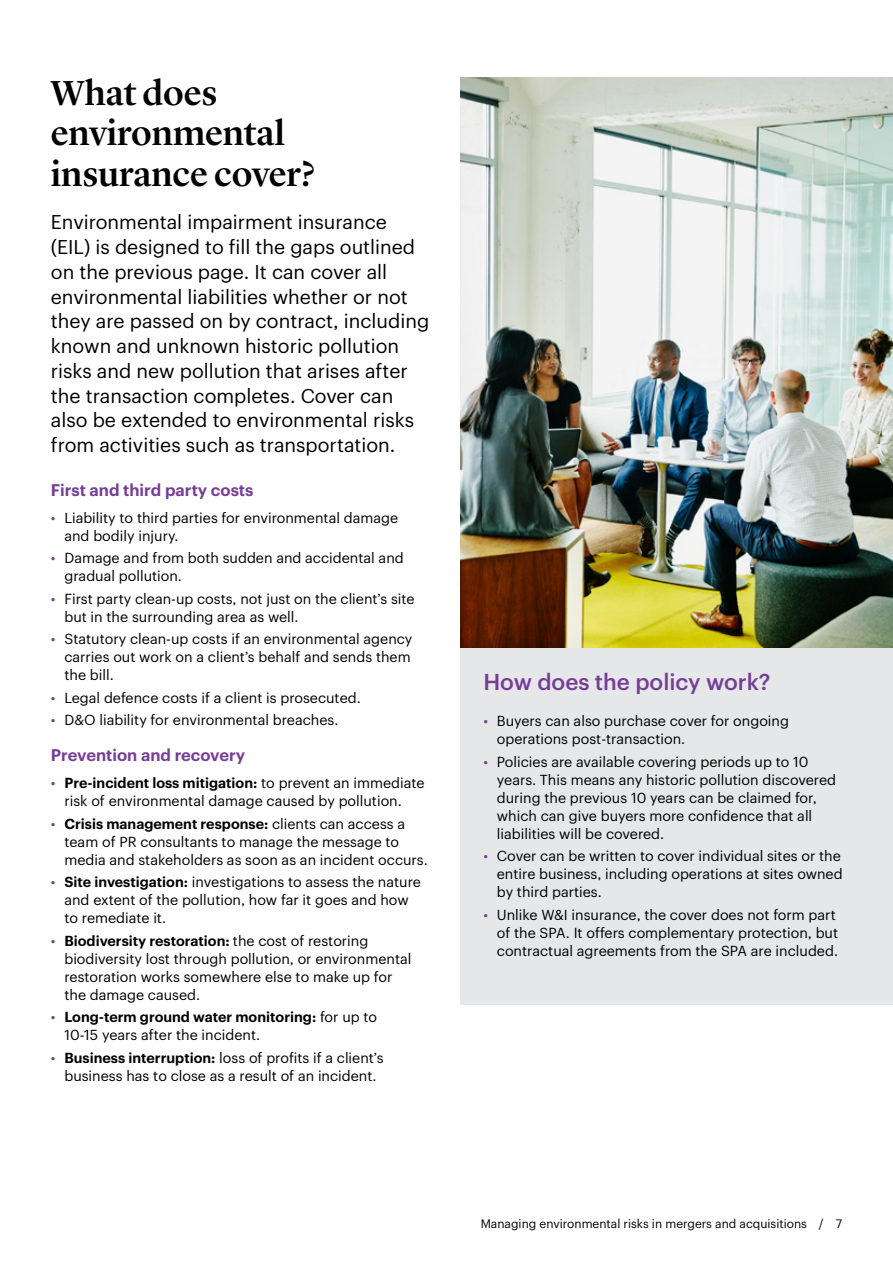
<style>
.page{position:relative;width:893px;height:1263px;background:#fff}
.page>*{position:absolute;margin:0;border:0;box-sizing:border-box;transform-origin:0 0}
.t1{font:500 36px/40.5px "Lyon Display";color:#000}
.t2{font:500 22.5px "Graphik";color:#763d97}
.t3{font:19.5px/24.8px "Graphik";color:#000}
.t4{font:600 16.5px "Graphik";color:#763d97}
.t5{font:14.25px/18px "Graphik";color:#000}
.t6{font:12px "Graphik";color:#000}
.s1{color:#763d97}
.s2{font-weight:600}
</style>
<div class="page">
<div style="left:515px;top:647px;width:378px;height:358px;background:#e6e7e8"></div>
<div style="left:460px;top:647px;width:407px;height:358px;background:#e6e7e8"></div>
<img style="left:460px;top:78px;width:433px;height:569px">
<h1 class="t1" style="left:51px;top:70px;width:266px">What does environmental insurance cover?</h1>
<p class="t3" style="left:51px;top:208px;width:380px">Environmental impairment insurance (EIL) is designed to fill the gaps outlined on the previous page. It can cover all environmental liabilities whether or not they are passed on by contract, including known and unknown historic pollution risks and new pollution that arises after the transaction completes. Cover can also be extended to environmental risks from activities such as transportation.</p>
<p class="t4" style="left:51px;top:477px;width:204px">First and third party costs</p>
<p class="t5" style="left:64px;top:507px;width:335px;text-indent:-13px"><span class="s1">•</span> Liability to third parties for environmental damage and bodily injury.</p>
<p class="t5" style="left:64px;top:548px;width:341px;text-indent:-13px"><span class="s1">•</span> Damage and from both sudden and accidental and gradual pollution.</p>
<p class="t5" style="left:64px;top:588px;width:352px;text-indent:-13px"><span class="s1">•</span> First party clean-up costs, not just on the client’s site but in the surrounding area as well.</p>
<p class="t5" style="left:64px;top:629px;width:350px;text-indent:-13px"><span class="s1">•</span> Statutory clean-up costs if an environmental agency carries out work on a client’s behalf and sends them the bill.</p>
<p class="t5" style="left:51px;top:687px;width:311px"><span class="s1">•</span> Legal defence costs if a client is prosecuted.</p>
<p class="t5" style="left:51px;top:710px;width:289px"><span class="s1">•</span> D&amp;O liability for environmental breaches.</p>
<p class="t4" style="left:51px;top:743px;width:196px">Prevention and recovery</p>
<p class="t5" style="left:64px;top:773px;width:362px;text-indent:-13px"><span class="s1">•</span> <span class="s2">Pre-incident loss mitigation:</span> to prevent an immediate risk of environmental damage caused by pollution.</p>
<p class="t5" style="left:64px;top:813px;width:365px;text-indent:-13px"><span class="s1">•</span> <span class="s2">Crisis management response:</span> clients can access a team of PR consultants to manage the message to media and stakeholders as soon as an incident occurs.</p>
<p class="t5" style="left:64px;top:872px;width:358px;text-indent:-13px"><span class="s1">•</span> <span class="s2">Site investigation:</span> investigations to assess the nature and extent of the pollution, how far it goes and how to remediate it.</p>
<p class="t5" style="left:64px;top:930px;width:349px;text-indent:-13px"><span class="s1">•</span> <span class="s2">Biodiversity restoration:</span> the cost of restoring biodiversity lost through pollution, or environmental restoration works somewhere else to make up for the damage caused.</p>
<p class="t5" style="left:64px;top:1007px;width:314px;text-indent:-13px"><span class="s1">•</span> <span class="s2">Long-term ground water monitoring:</span> for up to<br>10-15 years after the incident.</p>
<p class="t5" style="left:51px;top:1047px;width:334px;text-align:center"><span class="s1">•</span> <span class="s2">Business interruption:</span> loss of profits if a client’s business has to close as a result of an incident.</p>
<h2 class="t2" style="left:483px;top:665px;width:289px">How does the policy work?</h2>
<p class="t5" style="left:497px;top:711px;width:294px;text-indent:-13px"><span class="s1">•</span> Buyers can also purchase cover for ongoing operations post-transaction.</p>
<p class="t5" style="left:497px;top:751px;width:341px;text-indent:-13px"><span class="s1">•</span> Policies are available covering periods up to 10 years. This means any historic pollution discovered during the previous 10 years can be claimed for, which can give buyers more confidence that all liabilities will be covered.</p>
<p class="t5" style="left:497px;top:846px;width:347px;text-indent:-13px"><span class="s1">•</span> Cover can be written to cover individual sites or the entire business, including operations at sites owned by third parties.</p>
<p class="t5" style="left:497px;top:904px;width:343px;text-indent:-13px"><span class="s1">•</span> Unlike W&amp;I insurance, the cover does not form part of the SPA. It offers complementary protection, but contractual agreements from the SPA are included.</p>
<p class="t6" style="left:481px;top:1215px;width:363px">Managing environmental risks in mergers and acquisitions / 7</p>
</div>
